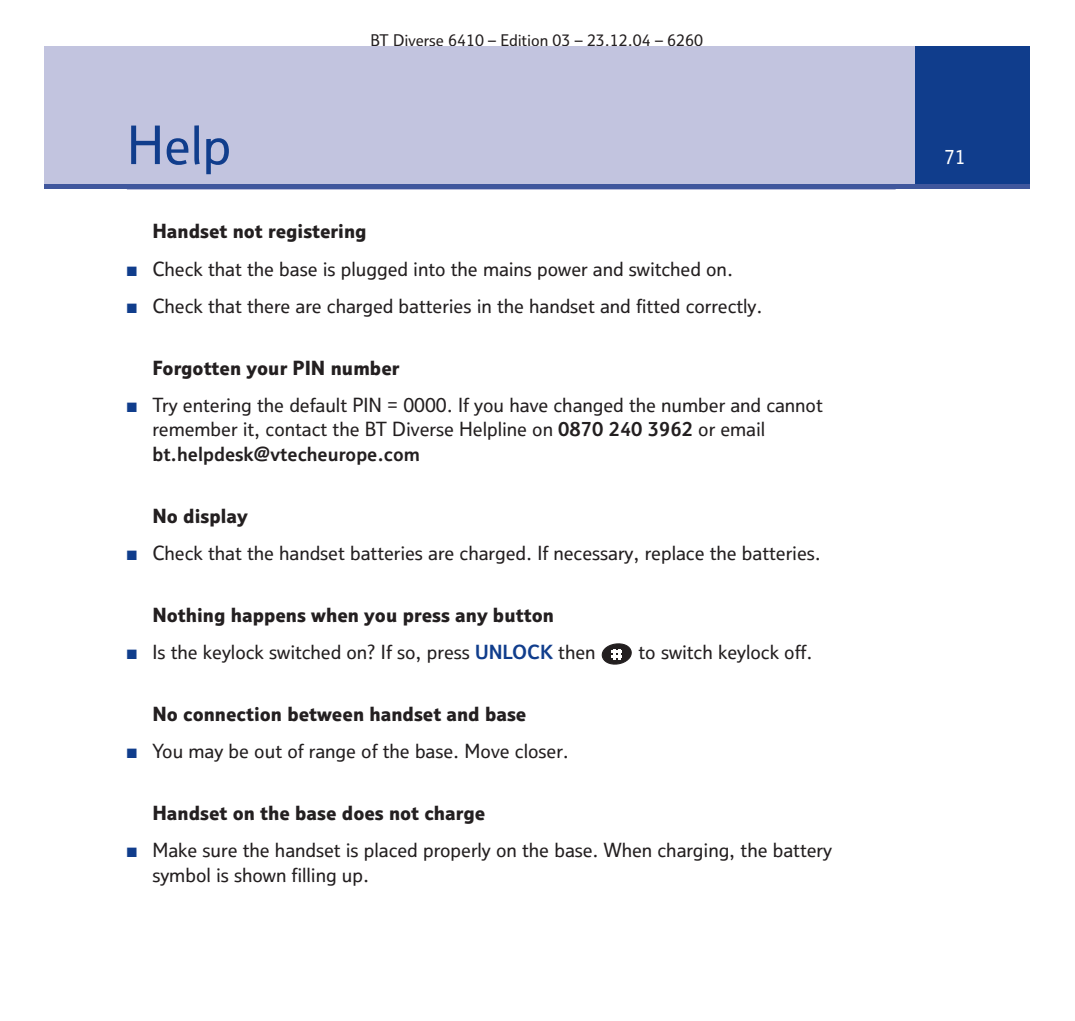
<style>
.page{position:relative;width:1075px;height:1021px;background:#fff}
.page>*{position:absolute;margin:0;border:0;box-sizing:border-box;transform-origin:0 0}
.t1{font:51.75px "BT Medium";color:#103d8c}
.t2{font:19.12px/24.8px "BT Medium";color:#231f20}
.t3{font:700 19.12px "BT Extra";color:#231f20}
.t4{font:19.12px "BT Bold";color:#231f20}
.t5{font:19.12px "BT Medium";color:#fff}
.t6{font:15.75px "BT Medium";color:#231f20}
.s1{color:#103d8c}
.s2{font-family:"BT Bold"}
.s3{font-family:"BT Bold";color:#103d8c}
</style>
<div class="page">
<hr style="left:127px;top:188px;width:768px;height:2px;background:#9298c6">
<div style="left:44px;top:46px;width:985px;height:143px;background:#c2c4df"></div>
<div style="left:915px;top:46px;width:114px;height:143px;background:#103d8c"></div>
<div style="left:44px;top:184px;width:985px;height:5px;background:#40579d"></div>
<svg style="left:601px;top:643px;width:31px;height:22px"></svg>
<h1 class="t1" style="left:127px;top:125px;width:106px">Help</h1>
<p class="t6" style="left:370px;top:34px;width:334px">BT Diverse 6410 – Edition 03 – 23.12.04 – 6260</p>
<p class="t3" style="left:152px;top:224px;width:216px">Handset not registering</p>
<p class="t2" style="left:127px;top:258px;width:608px"><span class="s1">■</span> Check that the base is plugged into the mains power and switched on.</p>
<p class="t2" style="left:127px;top:295px;width:637px"><span class="s1">■</span> Check that there are charged batteries in the handset and fitted correctly.</p>
<p class="t3" style="left:152px;top:360px;width:248px">Forgotten your PIN number</p>
<p class="t2" style="left:152px;top:394px;width:672px;text-indent:-26px"><span class="s1">■</span> Try entering the default PIN = 0000. If you have changed the number and cannot remember it, contact the BT Diverse Helpline on <span class="s2">0870 240 3962</span> or email</p>
<p class="t4" style="left:152px;top:447px;width:269px">bt.helpdesk@vtecheurope.com</p>
<p class="t3" style="left:152px;top:508px;width:97px">No display</p>
<p class="t2" style="left:127px;top:542px;width:695px"><span class="s1">■</span> Check that the handset batteries are charged. If necessary, replace the batteries.</p>
<p class="t3" style="left:152px;top:607px;width:403px">Nothing happens when you press any button</p>
<p class="t2" style="left:127px;top:641px;width:470px"><span class="s1">■</span> Is the keylock switched on? If so, press <span class="s3">UNLOCK</span> then</p>
<p class="t2" style="left:638px;top:641px;width:175px">to switch keylock off.</p>
<p class="t3" style="left:152px;top:706px;width:375px">No connection between handset and base</p>
<p class="t2" style="left:127px;top:740px;width:443px"><span class="s1">■</span> You may be out of range of the base. Move closer.</p>
<p class="t3" style="left:152px;top:805px;width:334px">Handset on the base does not charge</p>
<p class="t2" style="left:152px;top:839px;width:681px;text-indent:-26px"><span class="s1">■</span> Make sure the handset is placed properly on the base. When charging, the battery symbol is shown filling up.</p>
<p class="t5" style="left:944px;top:150px;width:23px">71</p>
</div>
